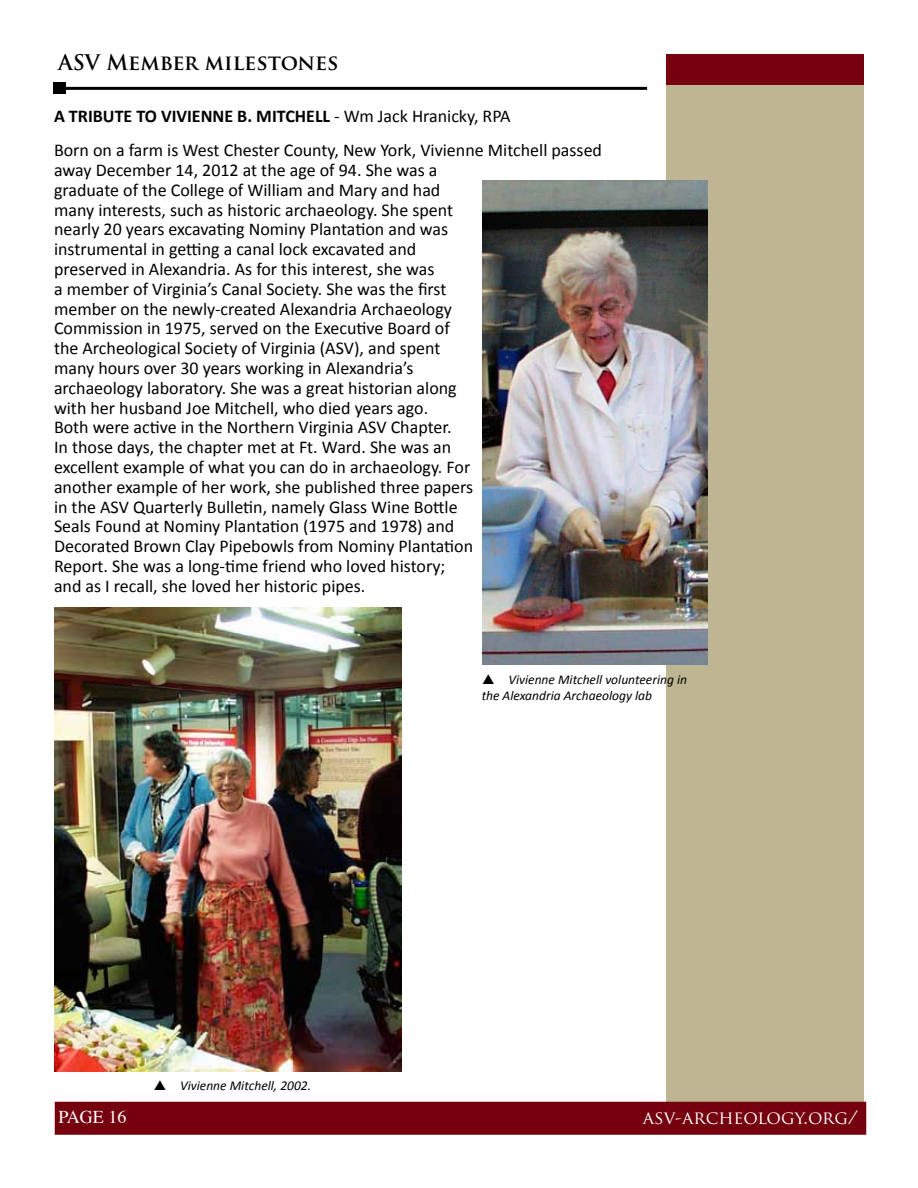
<style>
.page{position:relative;width:918px;height:1188px;background:#fff}
.page>*{position:absolute;margin:0;border:0;box-sizing:border-box;transform-origin:0 0}
.t1{font:700 21px "Trajan Pro";color:#000}
.t2{font:18px/19.8px "Calibri";color:#000}
.t3{font:18px "Trajan Pro";color:#fff}
.t4{font:18px "Times";color:#fff}
.t5{font:italic 13.5px/16.2px "Calibri";color:#000}
.s1{font-weight:700}
</style>
<div class="page">
<div style="left:666px;top:54px;width:198px;height:1080px;background:#beb693"></div>
<div style="left:666px;top:54px;width:198px;height:31px;background:#75000e"></div>
<div style="left:55px;top:1102px;width:811px;height:33px;background:#75000e;border:2px solid #75000e"></div>
<hr style="left:59px;top:87px;width:588px;height:3px;background:#000">
<div style="left:53px;top:82px;width:12px;height:12px;background:#000"></div>
<img style="left:54px;top:608px;width:348px;height:463px">
<img style="left:483px;top:180px;width:225px;height:484px">
<p class="t1" style="left:58px;top:49px;width:282px">ASV Member milestones</p>
<p class="t2" style="left:54px;top:97px;width:550px;line-height:34.8px"><span class="s1">A TRIBUTE TO VIVIENNE B. MITCHELL</span> - Wm Jack Hranicky, RPA<br>Born on a farm is West Chester County, New York, Vivienne Mitchell passed</p>
<p class="t2" style="left:54px;top:159px;width:421px">away December 14, 2012 at the age of 94. She was a graduate of the College of William and Mary and had many interests, such as historic archaeology. She spent nearly 20 years excavating Nominy Plantation and was instrumental in getting a canal lock excavated and preserved in Alexandria. As for this interest, she was<br>a member of Virginia’s Canal Society. She was the first member on the newly-created Alexandria Archaeology Commission in 1975, served on the Executive Board of the Archeological Society of Virginia (ASV), and spent many hours over 30 years working in Alexandria’s archaeology laboratory. She was a great historian along with her husband Joe Mitchell, who died years ago.<br>Both were active in the Northern Virginia ASV Chapter.<br>In those days, the chapter met at Ft. Ward. She was an excellent example of what you can do in archaeology. For another example of her work, she published three papers in the ASV Quarterly Bulletin, namely Glass Wine Bottle Seals Found at Nominy Plantation (1975 and 1978) and Decorated Brown Clay Pipebowls from Nominy Plantation Report. She was a long-time friend who loved history; and as I recall, she loved her historic pipes.</p>
<p class="t5" style="left:180px;top:1077px;width:133px">Vivienne Mitchell, 2002.</p>
<p class="t5" style="left:482px;top:671px;width:207px;text-indent:27px">Vivienne Mitchell volunteering in the Alexandria Archaeology lab</p>
<p class="t4" style="left:58px;top:1105px;width:69px">PAGE 16</p>
<p class="t3" style="left:643px;top:1106px;width:217px">ASV-ARCHEOLOGY.ORG/</p>
</div>
